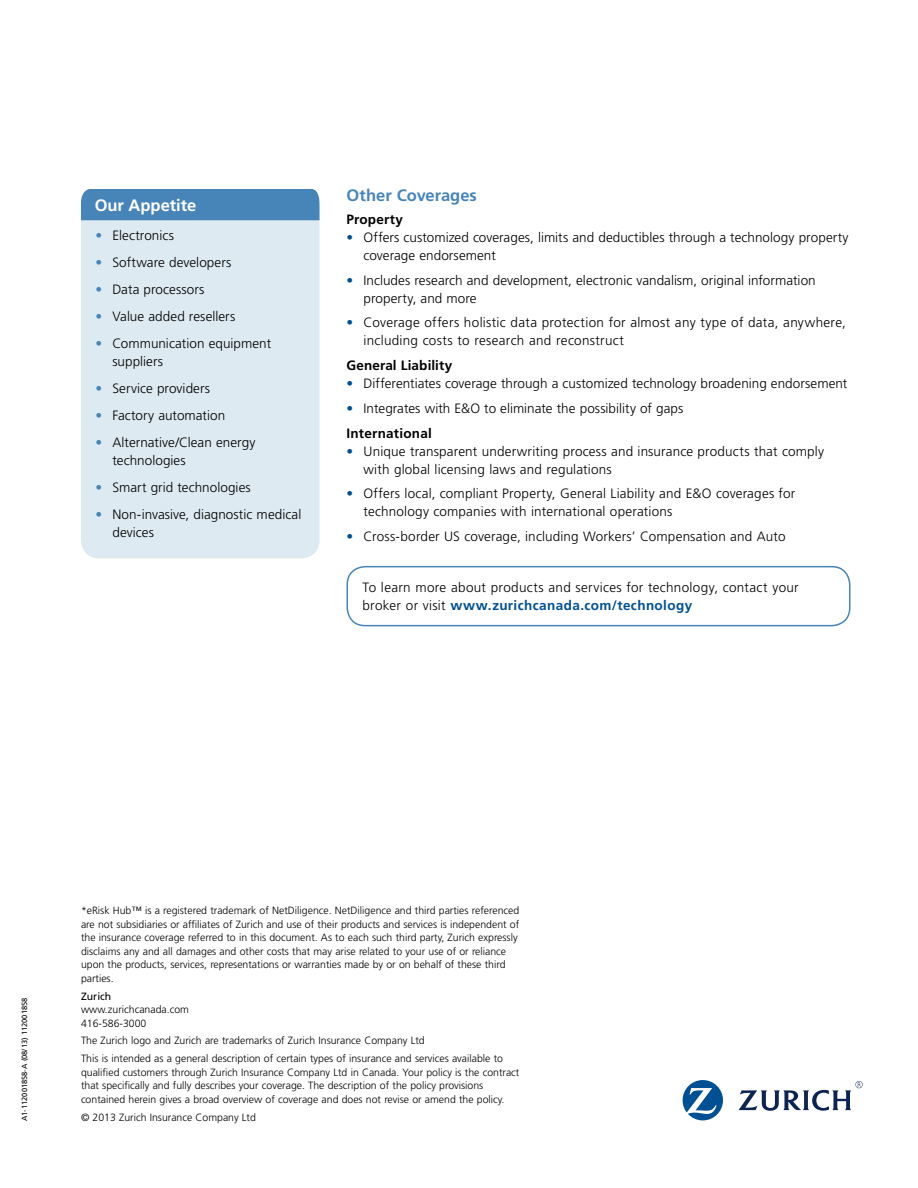
<style>
.page{position:relative;width:918px;height:1188px;background:#fff}
.page>*{position:absolute;margin:0;border:0;box-sizing:border-box;transform-origin:0 0}
.Head_3{font:700 16.5px "Frutiger LT Std";color:#4784b8}
.Head_2{font:700 16.5px "Frutiger LT Std";color:#fff}
.Body{font:300 13.5px/18px "Frutiger LT Std";letter-spacing:.01em;color:#000}
.Bullet{font:300 13.5px/18px "Frutiger LT Std";letter-spacing:.005em;color:#000}
.Body-2{font:700 13.5px "Frutiger LT Std";letter-spacing:.015em;color:#000}
.Confetti_Light{font:300 10.5px/13.5px "Frutiger LT Std";color:#000}
.Confetti_Roman{font:10.5px "Frutiger LT Std";color:#000}
.Reference_code{font:7.5px "Frutiger LT Std";color:#000}
.s1{color:#4784b8}
.s2{color:#005093}
.s3{font-weight:700;color:#005093}
</style>
<div class="page">
<div style="left:346px;top:566px;width:504px;height:60px;border:2px solid #4784b8;border-radius:18px"></div>
<div style="left:81px;top:190px;width:239px;height:368px;background:#ddeaf2;border-radius:18px"></div>
<div style="left:81px;top:189px;width:239px;height:31px;background:#4784b8"></div>
<svg style="left:683px;top:1080px;width:40px;height:40px"></svg>
<svg style="left:739px;top:1081px;width:124px;height:30px"></svg>
<p class="Head_2" style="left:95px;top:195px;width:103px">Our Appetite</p>
<p class="Bullet" style="left:95px;top:227px;width:80px"><span class="s1">•</span> Electronics</p>
<p class="Bullet" style="left:95px;top:254px;width:138px"><span class="s1">•</span> Software developers</p>
<p class="Bullet" style="left:95px;top:281px;width:111px"><span class="s1">•</span> Data processors</p>
<p class="Bullet" style="left:95px;top:308px;width:141px"><span class="s1">•</span> Value added resellers</p>
<p class="Bullet" style="left:112px;top:335px;width:160px;text-indent:-17px"><span class="s1">•</span> Communication equipment suppliers</p>
<p class="Bullet" style="left:95px;top:380px;width:116px"><span class="s1">•</span> Service providers</p>
<p class="Bullet" style="left:95px;top:407px;width:131px"><span class="s1">•</span> Factory automation</p>
<p class="Bullet" style="left:112px;top:434px;width:144px;text-indent:-17px"><span class="s1">•</span> Alternative/Clean energy technologies</p>
<p class="Bullet" style="left:95px;top:479px;width:157px"><span class="s1">•</span> Smart grid technologies</p>
<p class="Bullet" style="left:112px;top:506px;width:190px;text-indent:-17px"><span class="s1">•</span> Non-invasive, diagnostic medical devices</p>
<p class="Head_3" style="left:346px;top:186px;width:132px">Other Coverages</p>
<p class="Body-2" style="left:346px;top:211px;width:58px">Property</p>
<p class="Body" style="left:364px;top:228px;width:487px;text-indent:-17px"><span class="s2">•</span> Offers customized coverages, limits and deductibles through a technology property coverage endorsement</p>
<p class="Body" style="left:364px;top:271px;width:454px;text-indent:-17px"><span class="s2">•</span> Includes research and development, electronic vandalism, original information property, and more</p>
<p class="Body" style="left:364px;top:314px;width:484px;text-indent:-17px"><span class="s2">•</span> Coverage offers holistic data protection for almost any type of data, anywhere, including costs to research and reconstruct</p>
<p class="Body-2" style="left:346px;top:358px;width:107px">General Liability</p>
<p class="Body" style="left:346px;top:375px;width:502px"><span class="s2">•</span> Differentiates coverage through a customized technology broadening endorsement</p>
<p class="Body" style="left:346px;top:399px;width:338px"><span class="s2">•</span> Integrates with E&amp;O to eliminate the possibility of gaps</p>
<p class="Body-2" style="left:346px;top:425px;width:87px">International</p>
<p class="Body" style="left:364px;top:442px;width:462px;text-indent:-17px"><span class="s2">•</span> Unique transparent underwriting process and insurance products that comply with global licensing laws and regulations</p>
<p class="Body" style="left:364px;top:485px;width:433px;text-indent:-17px"><span class="s2">•</span> Offers local, compliant Property, General Liability and E&amp;O coverages for technology companies with international operations</p>
<p class="Body" style="left:346px;top:528px;width:441px"><span class="s2">•</span> Cross-border US coverage, including Workers’ Compensation and Auto</p>
<p class="Body" style="left:362px;top:578px;width:438px">To learn more about products and services for technology, contact your broker or visit <span class="s3">www.zurichcanada.com/technology</span></p>
<p class="Reference_code" style="left:20px;top:1121px;width:125px;rotate:-90deg">A1-112001858-A (08/13) 112001858</p>
<p class="Confetti_Light" style="left:81px;top:904px;width:440px">*eRisk Hub™ is a registered trademark of NetDiligence. NetDiligence and third parties referenced are not subsidiaries or affiliates of Zurich and use of their products and services is independent of the insurance coverage referred to in this document. As to each such third party, Zurich expressly disclaims any and all damages and other costs that may arise related to your use of or reliance upon the products, services, representations or warranties made by or on behalf of these third parties.</p>
<p class="Confetti_Roman" style="left:81px;top:990px;width:32px">Zurich</p>
<p class="Confetti_Light" style="left:81px;top:1003px;width:109px">www.zurichcanada.com<br>416-586-3000</p>
<p class="Confetti_Light" style="left:81px;top:1034px;width:345px">The Zurich logo and Zurich are trademarks of Zurich Insurance Company Ltd</p>
<p class="Confetti_Light" style="left:81px;top:1052px;width:440px">This is intended as a general description of certain types of insurance and services available to qualified customers through Zurich Insurance Company Ltd in Canada. Your policy is the contract that specifically and fully describes your coverage. The description of the policy provisions contained herein gives a broad overview of coverage and does not revise or amend the policy.</p>
<p class="Confetti_Light" style="left:81px;top:1110px;width:176px">© 2013 Zurich Insurance Company Ltd</p>
</div>
